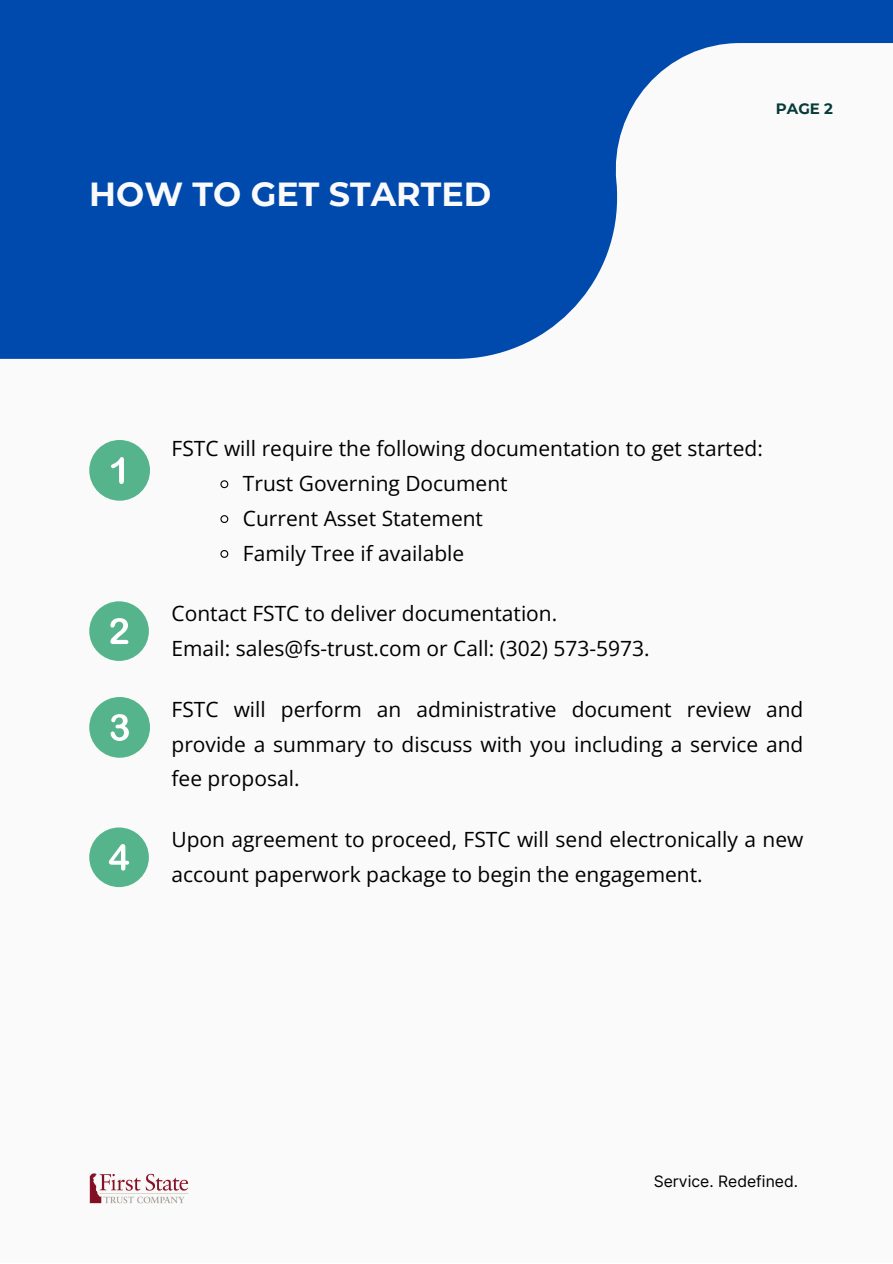
<style>
.page{position:relative;width:893px;height:1264px;background:#fff}
.page>*{position:absolute;margin:0;border:0;box-sizing:border-box;transform-origin:0 0}
.t1{font:700 33.3px "Montserrat";color:#fafafa}
.t2{font:21px/34.8px "Open Sans";color:#000}
.t3{font:15.75px "Inter";color:#000001}
.t4{font:700 15px "Montserrat";color:#063b39}
</style>
<div class="page">
<div style="left:0;top:0;width:892px;height:1262px;background:#fafafa"></div>
<svg style="left:0;top:0;width:892px;height:359px;fill:#004aad"></svg>
<img style="left:89px;top:1173px;width:99px;height:30px">
<div style="left:89px;top:440px;width:61px;height:60px;background:#56b48c;border-radius:50%"></div>
<svg style="left:111px;top:457px;width:13px;height:27px"></svg>
<svg style="left:220px;top:480px;width:9px;height:9px"></svg>
<svg style="left:220px;top:515px;width:9px;height:8px"></svg>
<svg style="left:220px;top:550px;width:9px;height:8px"></svg>
<div style="left:89px;top:601px;width:60px;height:60px;background:#56b48c;border-radius:50%"></div>
<svg style="left:110px;top:618px;width:18px;height:26px"></svg>
<div style="left:89px;top:697px;width:61px;height:60px;background:#56b48c;border-radius:50%"></div>
<svg style="left:110px;top:714px;width:19px;height:27px"></svg>
<div style="left:89px;top:827px;width:60px;height:60px;background:#56b48c;border-radius:50%"></div>
<svg style="left:109px;top:844px;width:20px;height:26px"></svg>
<h1 class="t1" style="left:89px;top:173px;width:403px">HOW TO GET STARTED</h1>
<p class="t4" style="left:775px;top:100px;width:59px">PAGE 2</p>
<p class="t2" style="left:243px;top:430px;width:521px;text-indent:-71px">FSTC will require the following documentation to get started:<br>Trust Governing Document<br>Current Asset Statement<br>Family Tree if available</p>
<p class="t2" style="left:171px;top:595px;width:387px">Contact FSTC to deliver documentation.</p>
<p class="t2" style="left:171px;top:630px;width:479px">Email: sales@fs-trust.com or Call: (302) 573-5973.</p>
<p class="t2" style="left:171px;top:691px;width:633px;text-align:justify">FSTC will perform an administrative document review and provide a summary to discuss with you including a service and fee proposal.</p>
<p class="t2" style="left:171px;top:821px;width:633px">Upon agreement to proceed, FSTC will send electronically a new account paperwork package to begin the engagement.</p>
<p class="t3" style="left:653px;top:1171px;width:146px">Service. Redefined.</p>
</div>
